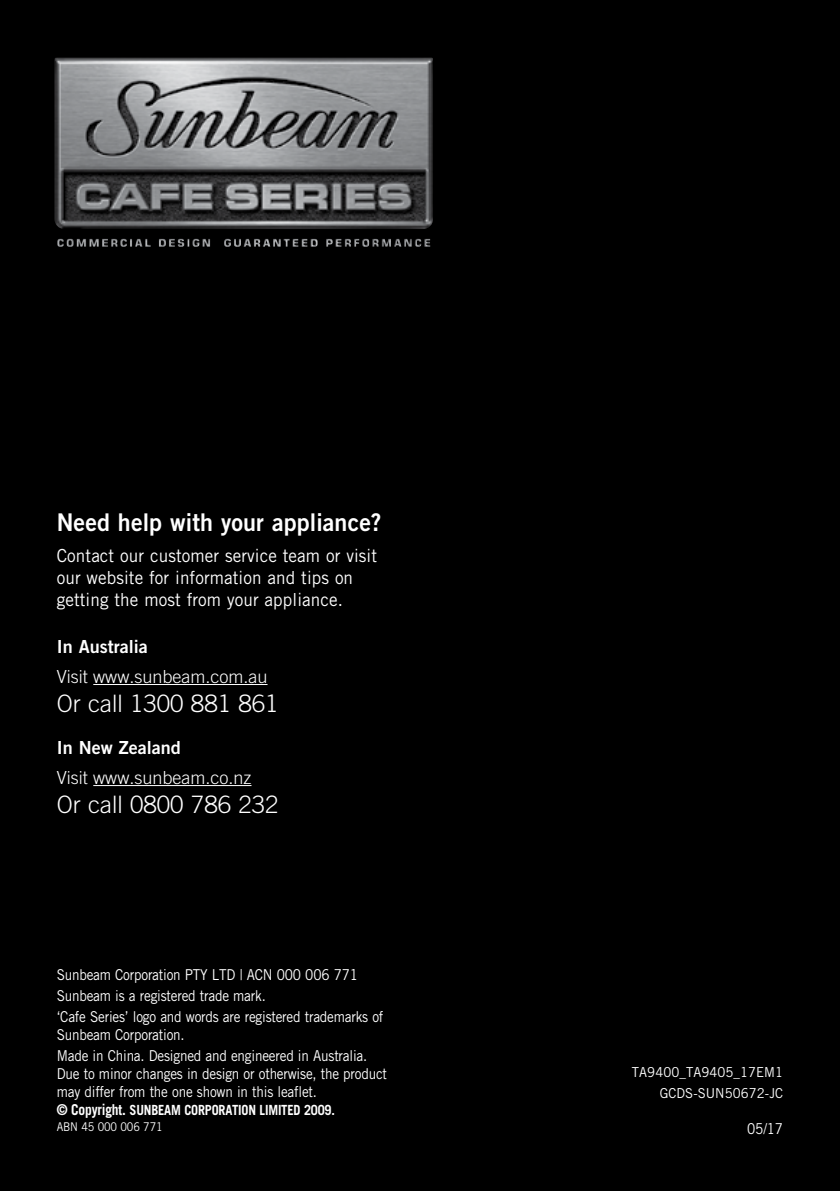
<style>
.page{position:relative;width:840px;height:1191px;background:#fff}
.page>*{position:absolute;margin:0;border:0;box-sizing:border-box;transform-origin:0 0}
.t1{font:24.4px "Trade Gothic Bold Two";letter-spacing:.005em;color:#fff;scale:.95 1}
.t2{font:300 24px "Trade Gothic";color:#fff}
.t3{font:18px/22px "Trade Gothic";letter-spacing:.005em;color:#fff;scale:.95 1}
.t4{font:300 18px "Trade Gothic";color:#fff}
.t5{font:18px "Trade Gothic Bold Two";color:#fff}
.t6{font:15px/20.8px "Trade Gothic";letter-spacing:-.015em;color:#fff;scale:.9 1}
.t7{font:700 14px "Trade Gothic";letter-spacing:-.015em;color:#fff;scale:.9 1}
.t8{font:13.8px/20.8px "Trade Gothic";letter-spacing:.005em;color:#fff;text-align:right;scale:.95 1}
.t9{font:12px "Trade Gothic";letter-spacing:-.015em;color:#fff;scale:.9 1}
.s1{font-size:15px}
</style>
<div class="page">
<div style="left:0;top:0;width:839px;height:1191px;background:#000"></div>
<img style="left:54px;top:58px;width:379px;height:189px">
<hr style="left:93px;top:684px;width:174px;height:1px;background:#fff">
<hr style="left:93px;top:785px;width:158px;height:1px;background:#fff">
<h1 class="t1" style="left:57px;top:507px;width:343px">Need help with your appliance?</h1>
<p class="t3" style="left:57px;top:544px;width:338px">Contact our customer service team or visit our website for information and tips on getting the most from your appliance.</p>
<p class="t5" style="left:57px;top:635px;width:93px">In Australia</p>
<p class="t4" style="left:57px;top:665px;width:212px">Visit www.sunbeam.com.au</p>
<h2 class="t2" style="left:57px;top:689px;width:223px">Or call 1300 881 861</h2>
<p class="t5" style="left:57px;top:736px;width:126px">In New Zealand</p>
<p class="t4" style="left:57px;top:766px;width:196px">Visit www.sunbeam.co.nz</p>
<h2 class="t2" style="left:57px;top:790px;width:223px">Or call 0800 786 232</h2>
<p class="t6" style="left:57px;top:964px;width:364px">Sunbeam Corporation PTY LTD | ACN 000 006 771<br>Sunbeam is a registered trade mark.<br>‘Cafe Series’ logo and words are registered trademarks of</p>
<p class="t6" style="left:57px;top:1023px;width:346px">Sunbeam Corporation.<br>Made in China. Designed and engineered in Australia.</p>
<p class="t6" style="left:57px;top:1064px;width:368px;line-height:18px">Due to minor changes in design or otherwise, the product may differ from the one shown in this leaflet.</p>
<p class="t7" style="left:57px;top:1101px;width:310px"><span class="s1">© Copyright.</span> SUNBEAM CORPORATION LIMITED 2009.</p>
<p class="t9" style="left:57px;top:1119px;width:119px">ABN 45 000 006 771</p>
<p class="t8" style="left:631px;top:1061px;width:161px">TA9400_TA9405_17EM1<br>GCDS-SUN50672-JC</p>
<p class="t6" style="left:746px;top:1118px;width:41px">05/17</p>
</div>
